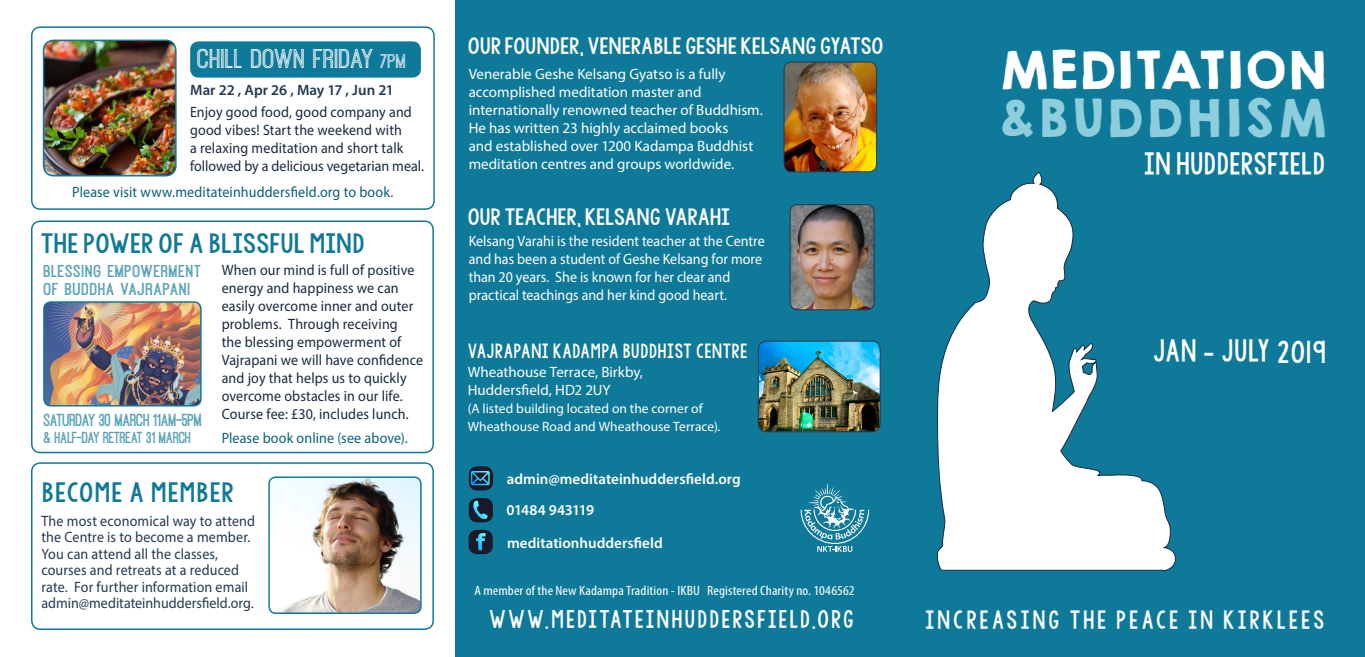
<style>
.page{position:relative;width:1365px;height:657px;background:#fff}
.page>*{position:absolute;margin:0;border:0;box-sizing:border-box;transform-origin:0 0}
.t1{font:46.5px "KG Second Chances Solid";letter-spacing:.08em;color:#fff}
.t2{font:46.5px "KG Second Chances Solid";letter-spacing:.14em;color:#8dcddc}
.t3{font:30px "KG Wh Yy Ou Go Tt A Be So Me An";letter-spacing:.02em;color:#fff}
.t4{font:30px "KG Wh Yy Ou Go Tt A Be So Me An";letter-spacing:.04em;color:#fff}
.sub_headings{font:28.2px "Ostrich Sans Inline";color:#fff;scale:1.12 1}
.sub_headings-2{font:26.55px "KG Wh Yy Ou Go Tt A Be So Me An";letter-spacing:.015em;color:#0f7999;scale:1.12 1}
.sub_headings-3{font:26.55px "KG Wh Yy Ou Go Tt A Be So Me An";letter-spacing:.04em;color:#0f7999;scale:1.12 1}
.t5{font:24.75px "KG Wh Yy Ou Go Tt A Be So Me An";letter-spacing:.13em;color:#fff}
.sub_headings-4{font:24px "KG Wh Yy Ou Go Tt A Be So Me An";letter-spacing:.095em;color:#fff}
.sub_headings-5{font:22.35px "KG Wh Yy Ou Go Tt A Be So Me An";color:#fff;scale:1.12 1}
.sub_headings-6{font:19.5px "KG Wh Yy Ou Go Tt A Be So Me An";letter-spacing:.03em;color:#fff}
.body{font:18px "Ostrich Sans Inline";letter-spacing:-.005em;color:#0f7999}
.sub_headings-7{font:17.85px "Ostrich Sans Inline";letter-spacing:.045em;color:#0f7999;scale:1.12 1}
.body-2{font:16.5px "Ostrich Sans Inline";color:#0f7999}
.body-3{font:15px/18px "Myriad Pro";letter-spacing:.01em;color:#172a41;scale:.94 1}
.body-4{font:15px/18px "Myriad Pro";color:#fff}
.body-5{font:15px/16.5px "Myriad Pro";letter-spacing:.01em;color:#233a53;scale:.94 1}
.body-6{font:15px/18px "Myriad Pro";color:#fff;scale:.94 1}
.body-7{font:15px "Myriad Pro";letter-spacing:.01em;color:#0a607a;scale:.94 1}
.body-8{font:600 15px "Myriad Pro";letter-spacing:.005em;color:#fff}
.sub_headings-8{font:15px "Myriad Pro";color:#fff}
.body-9{font:600 15px "Myriad Pro";color:#233a53}
.body-10{font:600 15px "Myriad Pro";letter-spacing:-.035em;color:#fff}
.sub_headings-9{font:13.5px/18px "Myriad Pro";letter-spacing:.005em;color:#fff}
.sub_headings-10{font:condensed 13.5px "Myriad Pro";letter-spacing:.005em;color:#fff;scale:1.12 1}
.s1{font-size:20.85px}
</style>
<div class="page">
<div style="left:455px;top:0;width:910px;height:657px;background:#0f7999"></div>
<div style="left:31px;top:462px;width:403px;height:168px;border:2px solid #0f7999;border-radius:9px"></div>
<svg style="left:937px;top:172px;width:239px;height:399px;fill:#fff"></svg>
<img style="left:269px;top:479px;width:152px;height:134px">
<div style="left:268px;top:476px;width:154px;height:138px;border:2px solid #0f7999;border-radius:7px"></div>
<div style="left:31px;top:26px;width:404px;height:184px;border:2px solid #0f7999;border-radius:9px"></div>
<div style="left:190px;top:41px;width:231px;height:37px;background:#0f7999;border-radius:9px"></div>
<img style="left:44px;top:40px;width:132px;height:136px">
<div style="left:43px;top:40px;width:134px;height:136px;border:2px solid #0f7999;border-radius:10px"></div>
<svg style="left:801px;top:483px;width:68px;height:69px"></svg>
<img style="left:789px;top:204px;width:86px;height:107px">
<img style="left:758px;top:341px;width:122px;height:91px">
<div style="left:758px;top:341px;width:122px;height:91px;border:1px solid #233a53;border-radius:8px"></div>
<img style="left:783px;top:61px;width:94px;height:112px">
<svg style="left:469px;top:466px;width:24px;height:24px"></svg>
<svg style="left:469px;top:498px;width:24px;height:24px"></svg>
<svg style="left:469px;top:530px;width:24px;height:24px"></svg>
<div style="left:31px;top:220px;width:403px;height:233px;border:2px solid #0f7999;border-radius:9px"></div>
<img style="left:44px;top:303px;width:157px;height:103px">
<div style="left:43px;top:301px;width:159px;height:105px;border:2px solid #0f7999;border-radius:7px"></div>
<p class="sub_headings" style="left:198px;top:44px;width:188px">CHILL DOWN FRIDAY <span class="s1">7PM</span></p>
<p class="body-3" style="left:190px;top:103px;width:250px">Enjoy good food, good company and good vibes! Start the weekend with<br>a relaxing meditation and short talk followed by a delicious vegetarian meal.</p>
<p class="body-9" style="left:190px;top:80px;width:205px">Mar 22 , Apr 26 , May 17 , Jun 21</p>
<p class="body-7" style="left:72px;top:182px;width:343px">Please visit www.meditateinhuddersfield.org to book.</p>
<p class="sub_headings-2" style="left:41px;top:226px;width:291px">THE POWER OF A BLISSFUL MIND</p>
<p class="body-3" style="left:222px;top:261px;width:216px">When our mind is full of positive energy and happiness we can easily overcome inner and outer problems. Through receiving<br>the blessing empowerment of<br>Vajrapani we will have confidence and joy that helps us to quickly overcome obstacles in our life.<br>Course fee: £30, includes lunch.</p>
<p class="body-7" style="left:222px;top:429px;width:199px">Please book online (see above).</p>
<p class="sub_headings-7" style="left:44px;top:262px;width:142px">BLESSING EMPOWERMENT</p>
<p class="sub_headings-7" style="left:44px;top:280px;width:133px">OF BUDDHA VAJRAPANI</p>
<p class="body" style="left:44px;top:411px;width:159px">SATURDAY 30 MARCH 11AM-5PM</p>
<p class="body-2" style="left:44px;top:429px;width:149px">&amp; HALF-DAY RETREAT 31 MARCH</p>
<p class="sub_headings-3" style="left:42px;top:475px;width:173px">BECOME A MEMBER</p>
<p class="body-5" style="left:41px;top:512px;width:229px">The most economical way to attend the Centre is to become a member.<br>You can attend all the classes, courses and retreats at a reduced rate. For further information email admin@meditateinhuddersfield.org.</p>
<p class="sub_headings-5" style="left:468px;top:32px;width:373px">OUR FOUNDER, VENERABLE GESHE KELSANG GYATSO</p>
<p class="body-4" style="left:469px;top:65px;width:296px">Venerable Geshe Kelsang Gyatso is a fully accomplished meditation master and internationally renowned teacher of Buddhism.<br>He has written 23 highly acclaimed books<br>and established over 1200 Kadampa Buddhist meditation centres and groups worldwide.</p>
<p class="sub_headings-5" style="left:468px;top:204px;width:236px">OUR TEACHER, KELSANG VARAHI</p>
<p class="body-6" style="left:469px;top:232px;width:316px">Kelsang Varahi is the resident teacher at the Centre and has been a student of Geshe Kelsang for more than 20 years. She is known for her clear and practical teachings and her kind good heart.</p>
<p class="sub_headings-6" style="left:468px;top:339px;width:281px">VAJRAPANI KADAMPA BUDDHIST CENTRE</p>
<p class="sub_headings-8" style="left:468px;top:363px;width:177px">Wheathouse Terrace, Birkby,</p>
<p class="sub_headings-8" style="left:468px;top:381px;width:144px">Huddersfield, HD2 2UY</p>
<p class="sub_headings-9" style="left:468px;top:399px;width:254px">(A listed building located on the corner of<br>Wheathouse Road and Wheathouse Terrace).</p>
<p class="body-8" style="left:507px;top:469px;width:235px">admin@meditateinhuddersfield.org</p>
<p class="body-10" style="left:507px;top:501px;width:89px">01484 943119</p>
<p class="body-8" style="left:507px;top:534px;width:157px">meditationhuddersfield</p>
<p class="sub_headings-10" style="left:474px;top:582px;width:341px">A member of the New Kadampa Tradition - IKBU Registered Charity no. 1046562</p>
<p class="sub_headings-4" style="left:489px;top:605px;width:366px">WWW.MEDITATEINHUDDERSFIELD.ORG</p>
<p class="t1" style="left:1001px;top:41px;width:326px">MEDITATION</p>
<p class="t2" style="left:1001px;top:89px;width:326px">&amp;BUDDHISM</p>
<p class="t3" style="left:1144px;top:146px;width:183px">IN HUDDERSFIELD</p>
<p class="t4" style="left:1153px;top:333px;width:174px">JAN - JULY 2019</p>
<p class="t5" style="left:925px;top:605px;width:400px">INCREASING THE PEACE IN KIRKLEES</p>
</div>
